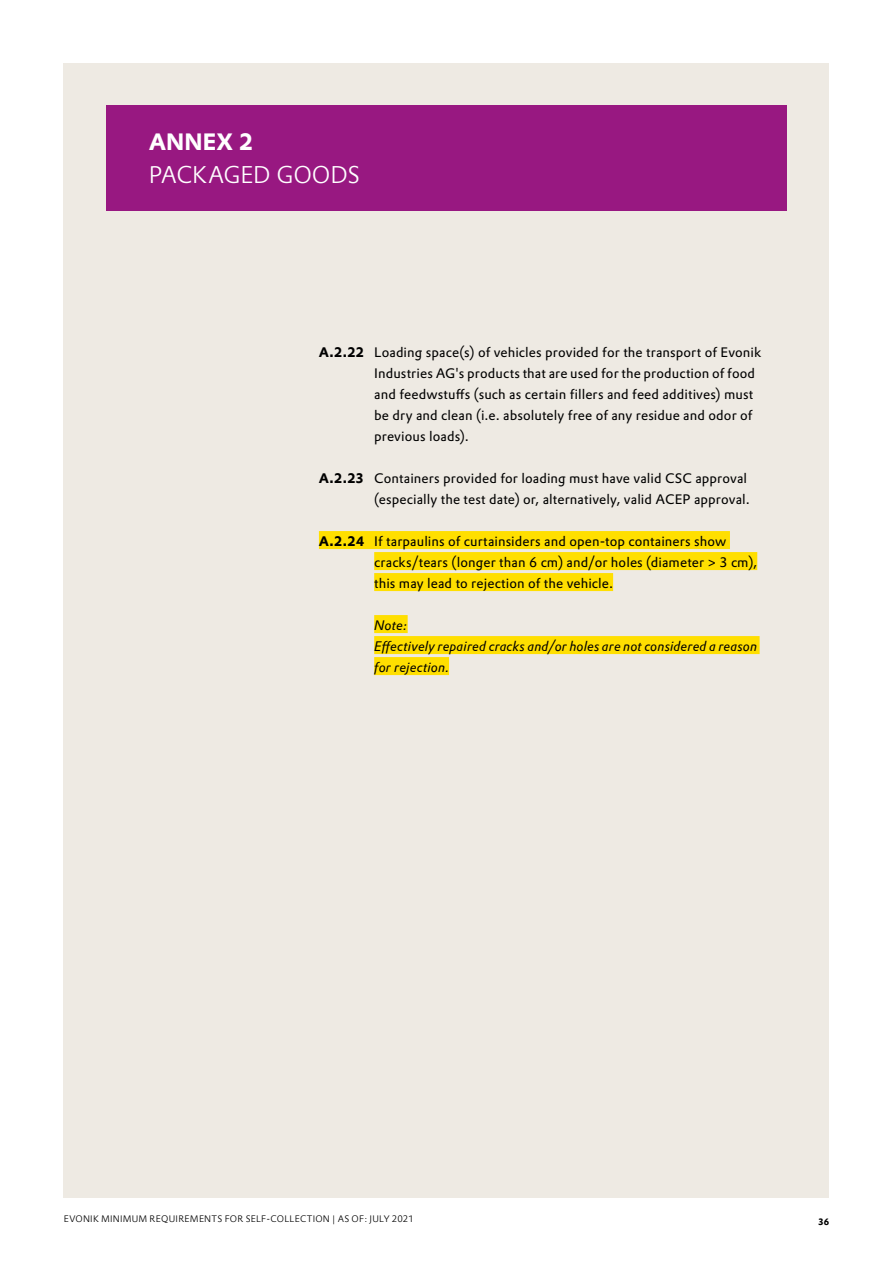
<style>
.page{position:relative;width:893px;height:1263px;background:#fff}
.page>*{position:absolute;margin:0;border:0;box-sizing:border-box;transform-origin:0 0}
.t1{font:300 23.1px "Evonik Prokyon";letter-spacing:-.015em;color:#fff}
.t2{font:700 23.1px "Evonik Prokyon";letter-spacing:.005em;color:#fff}
.t3{font:13.5px/21px "Evonik Prokyon";letter-spacing:.01em;color:#000}
.t4{font:italic 13.5px/21px "Evonik Prokyon";letter-spacing:.01em;color:#000}
.t5{font:300 9px "Evonik Prokyon";letter-spacing:.03em;color:#000}
.t6{font:700 9px "Evonik Prokyon";color:#000}
.s1{font-weight:700}
</style>
<div class="page">
<div style="left:64px;top:63px;width:765px;height:1134px;background:#eeeae3"></div>
<div style="left:319px;top:531px;width:411px;height:18px;background:#ffdf00"></div>
<div style="left:374px;top:552px;width:383px;height:18px;background:#ffdf00"></div>
<div style="left:374px;top:573px;width:239px;height:18px;background:#ffdf00"></div>
<div style="left:374px;top:615px;width:34px;height:18px;background:#ffdf00"></div>
<div style="left:374px;top:636px;width:386px;height:18px;background:#ffdf00"></div>
<div style="left:374px;top:657px;width:75px;height:18px;background:#ffdf00"></div>
<div style="left:106px;top:105px;width:681px;height:105px;background:#981881"></div>
<h1 class="t2" style="left:149px;top:123px;width:106px">ANNEX 2</h1>
<h1 class="t1" style="left:149px;top:157px;width:213px">PACKAGED GOODS</h1>
<p class="t3" style="left:374px;top:341px;width:389px;text-indent:-55px"><span class="s1">A.2.22</span> Loading space(s) of vehicles provided for the transport of Evonik Industries AG's products that are used for the production of food and feedwstuffs (such as certain fillers and feed additives) must be dry and clean (i.e. absolutely free of any residue and odor of previous loads).</p>
<p class="t3" style="left:319px;top:467px;width:432px;text-align:right"><span class="s1">A.2.23</span> Containers provided for loading must have valid CSC approval (especially the test date) or, alternatively, valid ACEP approval.</p>
<p class="t3" style="left:374px;top:530px;width:385px;text-indent:-55px"><span class="s1">A.2.24</span> If tarpaulins of curtainsiders and open-top containers show cracks/tears (longer than 6 cm) and/or holes (diameter &gt; 3 cm), this may lead to rejection of the vehicle.</p>
<p class="t4" style="left:374px;top:614px;width:384px">Note:<br>Effectively repaired cracks and/or holes are not considered a reason for rejection.</p>
<p class="t5" style="left:64px;top:1212px;width:352px">EVONIK MINIMUM REQUIREMENTS FOR SELF-COLLECTION | AS OF: JULY 2021</p>
<p class="t6" style="left:818px;top:1214px;width:13px">36</p>
</div>
